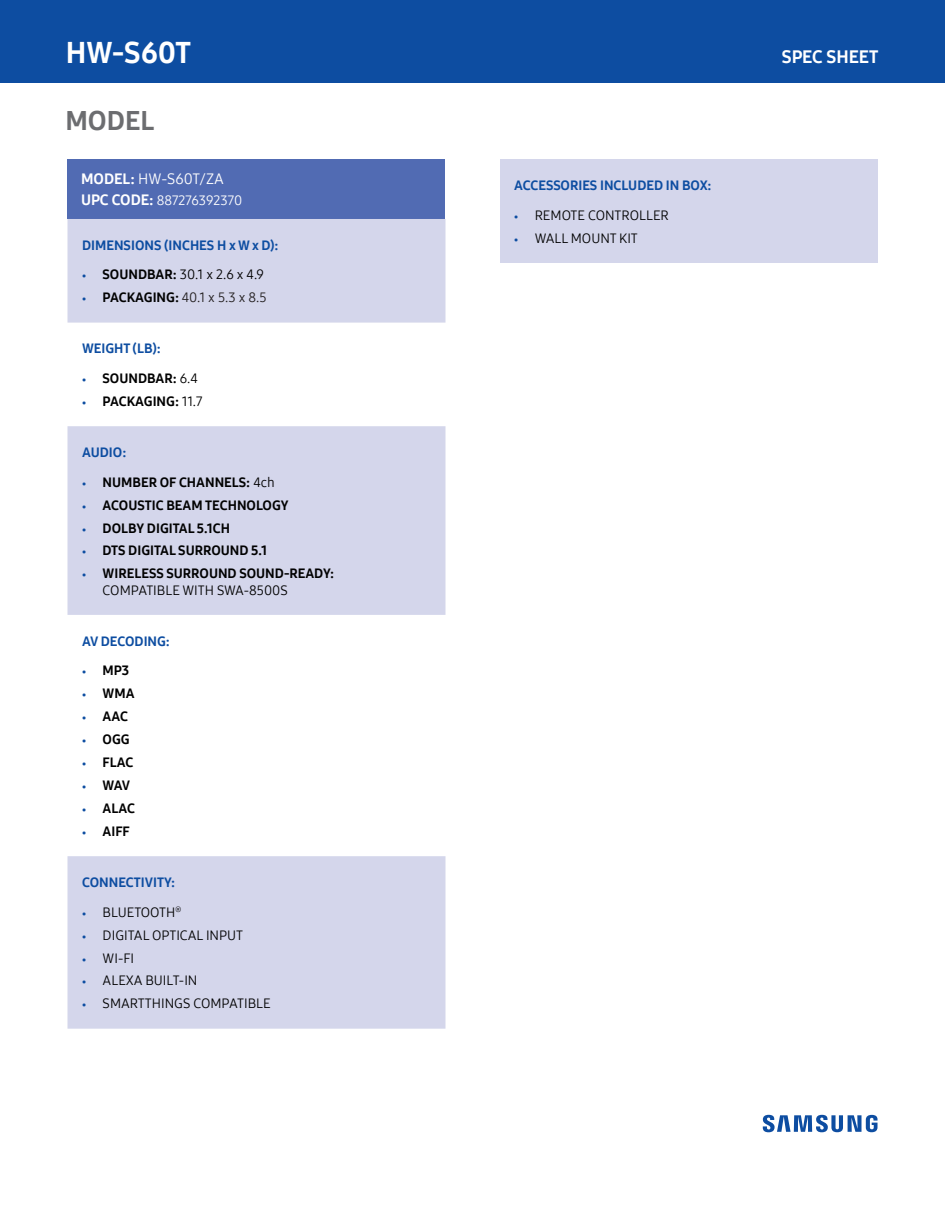
<style>
.page{position:relative;width:945px;height:1215px;background:#fff}
.page>*{position:absolute;margin:0;border:0;box-sizing:border-box;transform-origin:0 0}
.t1{font:30px "Samsung One 800";color:#fff}
.t2{font:27px "Samsung One 800";color:#6c6d70}
.t3{font:18px "Samsung One 800";color:#fff}
.t4{font:15px "Samsung One 400";color:#fff}
.t5{font:13.5px "Samsung One 800";color:#010101}
.t6{font:13.5px "Samsung One 400";color:#010101}
.t7{font:13.5px "Samsung One 800";color:#0d4da1}
.t8{font:13.5px "Samsung One 400";color:#231f20}
.t9{font:13.5px "Samsung One 400";color:#fff}
.s1{font-family:"Samsung One 800"}
.s2{font-family:"Samsung One 800";font-size:15px}
.s3{font-family:"Samsung One 800";font-size:9px;color:#0d4da1}
.s4{font-family:"Samsung One 800";color:#010101}
.s5{font-size:9px;color:#0d4da1}
.s6{font-family:"Samsung One 400"}
</style>
<div class="page">
<div style="left:0;top:0;width:945px;height:83px;background:#0d4da1"></div>
<svg style="left:763px;top:1115px;width:115px;height:17px"></svg>
<div style="left:68px;top:159px;width:378px;height:60px;background:#516bb3"></div>
<svg style="left:68px;top:219px;width:378px;height:810px;fill:#d4d6eb"></svg>
<div style="left:500px;top:159px;width:378px;height:104px;background:#d4d6eb"></div>
<h1 class="t1" style="left:66px;top:32px;width:127px">HW-S60T</h1>
<h2 class="t2" style="left:65px;top:103px;width:90px">MODEL</h2>
<p class="t4" style="left:81px;top:169px;width:144px"><span class="s1">MODEL:</span> HW-S60T/ZA</p>
<p class="t9" style="left:81px;top:192px;width:163px"><span class="s2">UPC CODE:</span> 887276392370</p>
<p class="t7" style="left:82px;top:236px;width:198px">DIMENSIONS (INCHES H x W x D):</p>
<p class="t6" style="left:82px;top:266px;width:183px"><span class="s3">•</span> <span class="s1">SOUNDBAR:</span> 30.1 x 2.6 x 4.9</p>
<p class="t8" style="left:82px;top:289px;width:186px"><span class="s3">•</span> <span class="s4">PACKAGING:</span> 40.1 x 5.3 x 8.5</p>
<p class="t7" style="left:82px;top:340px;width:80px">WEIGHT (LB):</p>
<p class="t5" style="left:82px;top:369px;width:117px"><span class="s5">•</span> SOUNDBAR: <span class="s6">6.4</span></p>
<p class="t5" style="left:82px;top:392px;width:122px"><span class="s5">•</span> PACKAGING: <span class="s6">11.7</span></p>
<p class="t7" style="left:82px;top:443px;width:46px">AUDIO:</p>
<p class="t5" style="left:82px;top:473px;width:194px"><span class="s5">•</span> NUMBER OF CHANNELS: <span class="s6">4ch</span></p>
<p class="t5" style="left:82px;top:496px;width:208px"><span class="s5">•</span> ACOUSTIC BEAM TECHNOLOGY</p>
<p class="t5" style="left:82px;top:519px;width:149px"><span class="s5">•</span> DOLBY DIGITAL 5.1CH</p>
<p class="t5" style="left:82px;top:542px;width:187px"><span class="s5">•</span> DTS DIGITAL SURROUND 5.1</p>
<p class="t5" style="left:82px;top:565px;width:253px"><span class="s5">•</span> WIRELESS SURROUND SOUND-READY:</p>
<p class="t6" style="left:103px;top:581px;width:187px">COMPATIBLE WITH SWA-8500S</p>
<p class="t7" style="left:82px;top:632px;width:89px">AV DECODING:</p>
<p class="t5" style="left:82px;top:662px;width:49px"><span class="s5">•</span> MP3</p>
<p class="t5" style="left:82px;top:684px;width:54px"><span class="s5">•</span> WMA</p>
<p class="t5" style="left:82px;top:707px;width:47px"><span class="s5">•</span> AAC</p>
<p class="t5" style="left:82px;top:730px;width:49px"><span class="s5">•</span> OGG</p>
<p class="t5" style="left:82px;top:753px;width:53px"><span class="s5">•</span> FLAC</p>
<p class="t5" style="left:82px;top:776px;width:49px"><span class="s5">•</span> WAV</p>
<p class="t5" style="left:82px;top:799px;width:54px"><span class="s5">•</span> ALAC</p>
<p class="t5" style="left:82px;top:822px;width:49px"><span class="s5">•</span> AIFF</p>
<p class="t7" style="left:82px;top:873px;width:94px">CONNECTIVITY:</p>
<p class="t6" style="left:82px;top:903px;width:101px"><span class="s3">•</span> BLUETOOTH<sup>®</sup></p>
<p class="t6" style="left:82px;top:926px;width:162px"><span class="s3">•</span> DIGITAL OPTICAL INPUT</p>
<p class="t6" style="left:82px;top:949px;width:53px"><span class="s3">•</span> WI-FI</p>
<p class="t6" style="left:82px;top:972px;width:117px"><span class="s3">•</span> ALEXA BUILT-IN</p>
<p class="t6" style="left:82px;top:995px;width:190px"><span class="s3">•</span> SMARTTHINGS COMPATIBLE</p>
<p class="t7" style="left:514px;top:176px;width:199px">ACCESSORIES INCLUDED IN BOX:</p>
<p class="t6" style="left:514px;top:206px;width:156px"><span class="s3">•</span> REMOTE CONTROLLER</p>
<p class="t6" style="left:514px;top:229px;width:125px"><span class="s3">•</span> WALL MOUNT KIT</p>
<h3 class="t3" style="left:782px;top:45px;width:98px">SPEC SHEET</h3>
</div>
